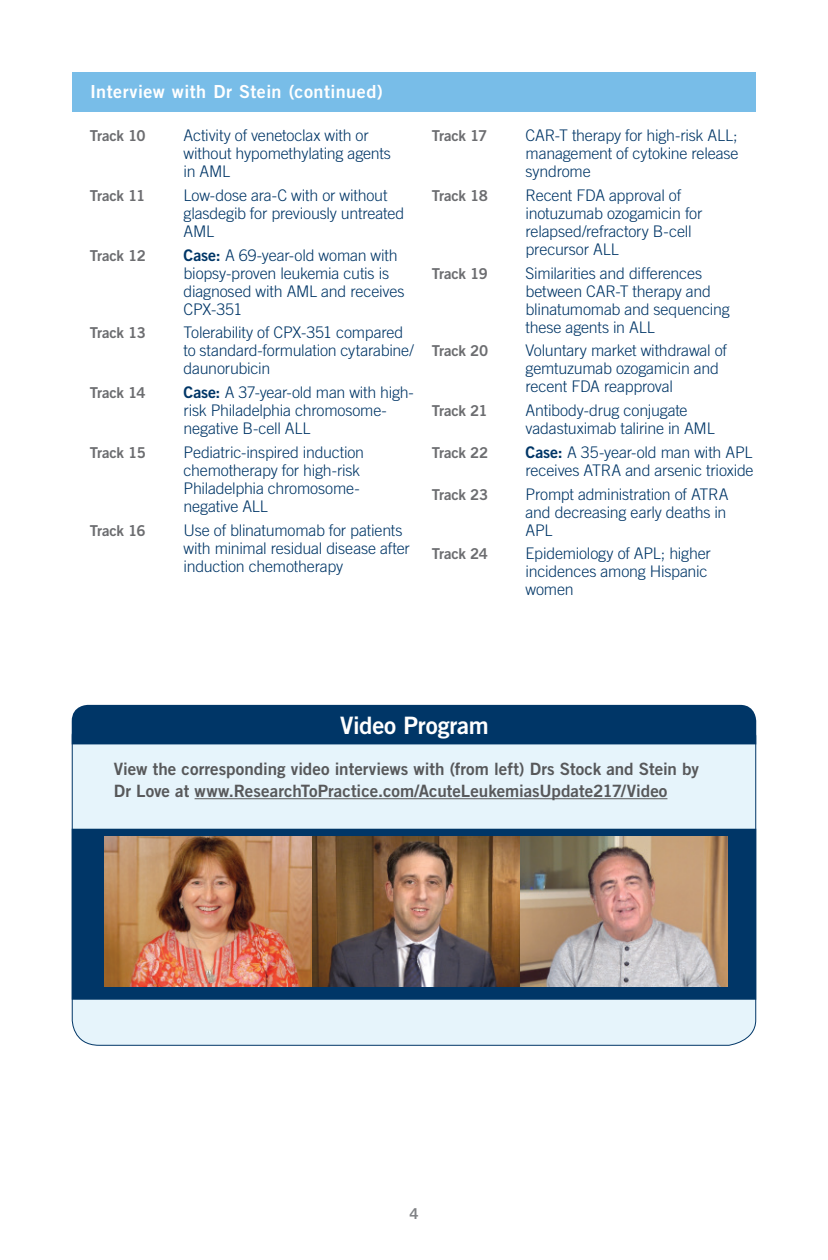
<style>
.page{position:relative;width:828px;height:1260px;background:#fff}
.page>*{position:absolute;margin:0;border:0;box-sizing:border-box;transform-origin:0 0}
.t1{font:24px "Trade Gothic LT Std Bd 2";letter-spacing:-.01em;color:#fff}
._07A__Section_Subhea{font:18px "Trade Gothic LT Std Bd 2";letter-spacing:.025em;color:#fff}
.iPhone_Body_Copy{font:17px/22px "Trade Gothic LT Std Bd 2";color:#57585a}
._08__INTVW__CD_Track{font:300 16px/18px "Trade Gothic LT Std";letter-spacing:-.015em;color:#003667}
._08__INTVW__CD_Track-2{font:15px "Trade Gothic LT Std Bd 2";letter-spacing:-.025em;color:#6c6d70}
.t2{font:15px "Trade Gothic LT Std Bd 2";color:#808285}
.s1{font-family:"Trade Gothic LT Std Bd 2";font-weight:400}
</style>
<div class="page">
<div style="left:72px;top:72px;width:684px;height:40px;background:#78bde8"></div>
<div style="left:71px;top:718px;width:686px;height:328px;background:#e6f4fb"></div>
<div style="left:72px;top:705px;width:684px;height:39px;background:#003667"></div>
<hr style="left:195px;top:798px;width:472px;height:1px;background:#57585a">
<div style="left:72px;top:829px;width:684px;height:171px;background:#003667;border:2px solid #003667"></div>
<img style="left:104px;top:836px;width:624px;height:151px">
<p class="_07A__Section_Subhea" style="left:90px;top:81px;width:294px">Interview with Dr Stein (continued)</p>
<p class="_08__INTVW__CD_Track-2" style="left:90px;top:126px;width:57px">Track 10</p>
<p class="_08__INTVW__CD_Track" style="left:184px;top:126px;width:209px">Activity of venetoclax with or without hypomethylating agents in AML</p>
<p class="_08__INTVW__CD_Track-2" style="left:90px;top:186px;width:57px">Track 11</p>
<p class="_08__INTVW__CD_Track" style="left:184px;top:186px;width:222px">Low-dose ara-C with or without glasdegib for previously untreated<br>AML</p>
<p class="_08__INTVW__CD_Track-2" style="left:90px;top:246px;width:57px">Track 12</p>
<p class="_08__INTVW__CD_Track" style="left:184px;top:246px;width:222px"><span class="s1">Case:</span> A 69-year-old woman with biopsy-proven leukemia cutis is diagnosed with AML and receives<br>CPX-351</p>
<p class="_08__INTVW__CD_Track-2" style="left:90px;top:324px;width:58px">Track 13</p>
<p class="_08__INTVW__CD_Track" style="left:184px;top:323px;width:232px">Tolerability of CPX-351 compared to standard-formulation cytarabine/ daunorubicin</p>
<p class="_08__INTVW__CD_Track-2" style="left:90px;top:383px;width:57px">Track 14</p>
<p class="_08__INTVW__CD_Track" style="left:184px;top:383px;width:232px"><span class="s1">Case:</span> A 37-year-old man with high&shy;risk Philadelphia chromosome&shy;negative B-cell ALL</p>
<p class="_08__INTVW__CD_Track-2" style="left:90px;top:443px;width:57px">Track 15</p>
<p class="_08__INTVW__CD_Track" style="left:184px;top:443px;width:182px">Pediatric-inspired induction chemotherapy for high-risk<br>Philadelphia chromosome&shy;negative ALL</p>
<p class="_08__INTVW__CD_Track-2" style="left:90px;top:521px;width:57px">Track 16</p>
<p class="_08__INTVW__CD_Track" style="left:184px;top:521px;width:228px">Use of blinatumomab for patients with minimal residual disease after induction chemotherapy</p>
<p class="_08__INTVW__CD_Track-2" style="left:432px;top:126px;width:57px">Track 17</p>
<p class="_08__INTVW__CD_Track" style="left:526px;top:126px;width:215px;text-align:justify">CAR-T therapy for high-risk ALL; management of cytokine release syndrome</p>
<p class="_08__INTVW__CD_Track-2" style="left:432px;top:186px;width:57px">Track 18</p>
<p class="_08__INTVW__CD_Track" style="left:526px;top:186px;width:178px">Recent FDA approval of inotuzumab ozogamicin for relapsed/refractory B-cell precursor ALL</p>
<p class="_08__INTVW__CD_Track-2" style="left:432px;top:264px;width:57px">Track 19</p>
<p class="_08__INTVW__CD_Track" style="left:526px;top:264px;width:206px">Similarities and differences between CAR-T therapy and blinatumomab and sequencing these agents in ALL</p>
<p class="_08__INTVW__CD_Track-2" style="left:432px;top:342px;width:58px">Track 20</p>
<p class="_08__INTVW__CD_Track" style="left:526px;top:341px;width:203px">Voluntary market withdrawal of gemtuzumab ozogamicin and recent FDA reapproval</p>
<p class="_08__INTVW__CD_Track-2" style="left:432px;top:401px;width:57px">Track 21</p>
<p class="_08__INTVW__CD_Track" style="left:526px;top:401px;width:191px">Antibody-drug conjugate vadastuximab talirine in AML</p>
<p class="_08__INTVW__CD_Track-2" style="left:432px;top:443px;width:58px">Track 22</p>
<p class="_08__INTVW__CD_Track" style="left:526px;top:443px;width:230px"><span class="s1">Case:</span> A 35-year-old man with APL receives ATRA and arsenic trioxide</p>
<p class="_08__INTVW__CD_Track-2" style="left:432px;top:485px;width:58px">Track 23</p>
<p class="_08__INTVW__CD_Track" style="left:526px;top:485px;width:205px">Prompt administration of ATRA and decreasing early deaths in<br>APL</p>
<p class="_08__INTVW__CD_Track-2" style="left:432px;top:545px;width:58px">Track 24</p>
<p class="_08__INTVW__CD_Track" style="left:526px;top:545px;width:187px">Epidemiology of APL; higher incidences among Hispanic women</p>
<p class="t1" style="left:340px;top:711px;width:150px">Video Program</p>
<p class="iPhone_Body_Copy" style="left:114px;top:758px;width:587px">View the corresponding video interviews with (from left) Drs Stock and Stein by<br>Dr Love at www.ResearchToPractice.com/AcuteLeukemiasUpdate217/Video</p>
<p class="t2" style="left:409px;top:1205px;width:11px">4</p>
</div>
